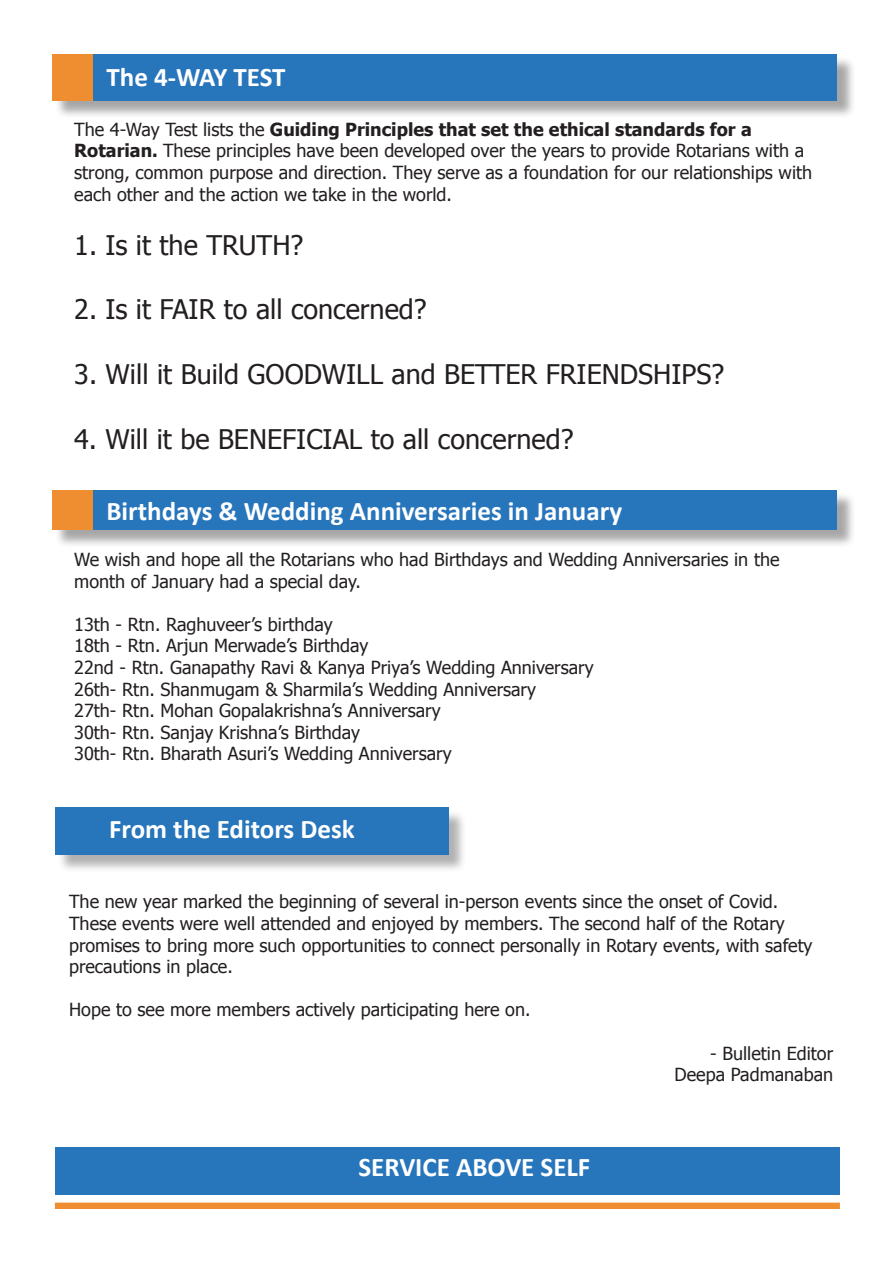
<style>
.page{position:relative;width:893px;height:1263px;background:#fff}
.page>*{position:absolute;margin:0;border:0;box-sizing:border-box;transform-origin:0 0}
.t1{font:27px "Tahoma";color:#231f20}
.t2{font:700 27px "Calibri";color:#fff}
.t3{font:18px/21.6px "Tahoma";color:#231f20}
.t4{font:700 18px "Tahoma";color:#231f20}
.s1{font-weight:400}
.s2{font-weight:700}
</style>
<div class="page">
<div style="left:55px;top:1147px;width:785px;height:47px;background:#2775bb"></div>
<div style="left:55px;top:1202px;width:785px;height:7px;background:#ee8e30"></div>
<div style="left:57px;top:810px;width:410px;height:64px;background:#231f20;opacity:.35"></div>
<div style="left:55px;top:807px;width:393px;height:48px;background:#2775bb"></div>
<div style="left:55px;top:56px;width:801px;height:64px;background:#231f20;opacity:.4"></div>
<div style="left:52px;top:54px;width:785px;height:47px;background:#2775bb"></div>
<div style="left:52px;top:54px;width:41px;height:47px;background:#ee8e30"></div>
<div style="left:55px;top:492px;width:801px;height:57px;background:#231f20;opacity:.4"></div>
<div style="left:52px;top:490px;width:785px;height:40px;background:#2775bb"></div>
<div style="left:52px;top:490px;width:41px;height:40px;background:#ee8e30"></div>
<p class="t2" style="left:106px;top:60px;width:181px">The 4-WAY TEST</p>
<p class="t4" style="left:74px;top:117px;width:679px"><span class="s1">The 4-Way Test lists the</span> Guiding Principles that set the ethical standards for a</p>
<p class="t3" style="left:74px;top:139px;width:739px"><span class="s2">Rotarian.</span> These principles have been developed over the years to provide Rotarians with a strong, common purpose and direction. They serve as a foundation for our relationships with each other and the action we take in the world.</p>
<p class="t1" style="left:74px;top:227px;width:231px">1. Is it the TRUTH?</p>
<p class="t1" style="left:74px;top:292px;width:354px">2. Is it FAIR to all concerned?</p>
<p class="t1" style="left:74px;top:356px;width:651px">3. Will it Build GOODWILL and BETTER FRIENDSHIPS?</p>
<p class="t1" style="left:74px;top:421px;width:501px">4. Will it be BENEFICIAL to all concerned?</p>
<p class="t2" style="left:106px;top:494px;width:517px">Birthdays &amp; Wedding Anniversaries in January</p>
<p class="t3" style="left:74px;top:548px;width:707px">We wish and hope all the Rotarians who had Birthdays and Wedding Anniversaries in the month of January had a special day.</p>
<p class="t3" style="left:74px;top:612px;width:260px">13th - Rtn. Raghuveer’s birthday</p>
<p class="t3" style="left:74px;top:634px;width:296px">18th - Rtn. Arjun Merwade’s Birthday</p>
<p class="t3" style="left:74px;top:656px;width:521px">22nd - Rtn. Ganapathy Ravi &amp; Kanya Priya’s Wedding Anniversary</p>
<p class="t3" style="left:74px;top:677px;width:463px">26th- Rtn. Shanmugam &amp; Sharmila’s Wedding Anniversary</p>
<p class="t3" style="left:74px;top:699px;width:368px">27th- Rtn. Mohan Gopalakrishna’s Anniversary</p>
<p class="t3" style="left:74px;top:720px;width:287px">30th- Rtn. Sanjay Krishna’s Birthday</p>
<p class="t3" style="left:74px;top:742px;width:379px">30th- Rtn. Bharath Asuri’s Wedding Anniversary</p>
<p class="t2" style="left:109px;top:812px;width:247px">From the Editors Desk</p>
<p class="t3" style="left:69px;top:890px;width:745px">The new year marked the beginning of several in-person events since the onset of Covid.<br>These events were well attended and enjoyed by members. The second half of the Rotary promises to bring more such opportunities to connect personally in Rotary events, with safety precautions in place.</p>
<p class="t3" style="left:69px;top:998px;width:463px">Hope to see more members actively participating here on.</p>
<p class="t3" style="left:710px;top:1041px;width:124px">- Bulletin Editor</p>
<p class="t3" style="left:675px;top:1063px;width:160px">Deepa Padmanaban</p>
<p class="t2" style="left:358px;top:1150px;width:233px">SERVICE ABOVE SELF</p>
</div>
